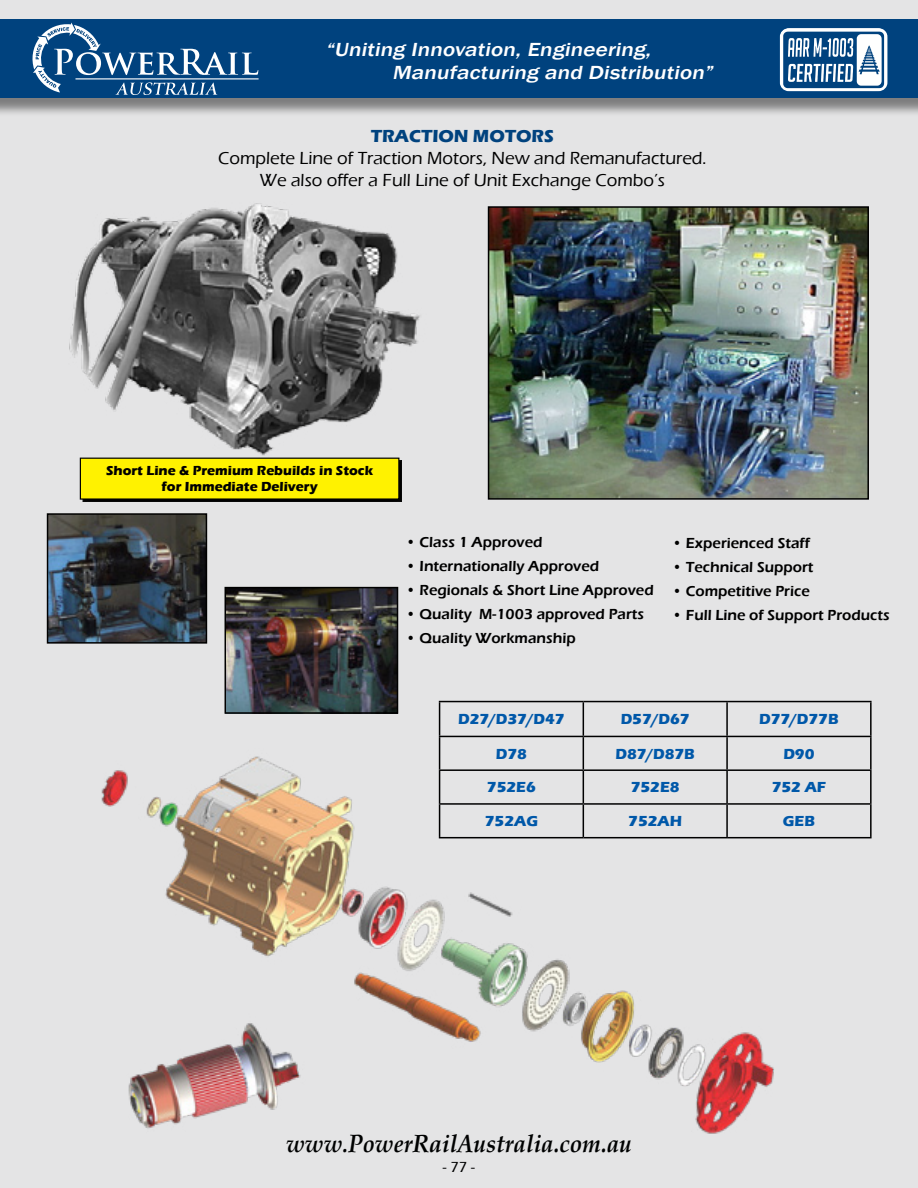
<style>
.page{position:relative;width:918px;height:1188px;background:#e4e4e5}
.page>*{position:absolute;margin:0;border:0;box-sizing:border-box;transform-origin:0 0}
.t1{font:italic 700 25.05px "HI Piilani";color:#000101;scale:.93 1}
.t2{font:italic 500 19.5px/23.4px "Franklin Gothic";color:#fff;scale:1.2 1}
.t3{font:500 18px/21.6px "Eras ITC";color:#000;text-align:center}
.t4{font:700 18px "Eras ITC";color:#00427e}
.t5{font:600 15px "Eras ITC";color:#000}
.t6{font:700 15px "Eras ITC";color:#0058a9}
.t7{font:500 15px "Eras ITC";color:#000}
.t8{font:700 13.5px/16.2px "Eras ITC";color:#000;text-align:center}
.s1{font-size:24.6px}
.s2{font-size:22.35px}
.s3{font-size:25.2px}
.s4{font-size:24.75px}
</style>
<div class="page">
<div style="left:0;top:22px;width:918px;height:94px;background:#000;opacity:.45"></div>
<div style="left:0;top:19px;width:918px;height:79px;background:#00427e"></div>
<svg style="left:780px;top:28px;width:108px;height:63px"></svg>
<svg style="left:32px;top:22px;width:226px;height:73px"></svg>
<hr style="left:75px;top:78px;width:184px;height:1px;background:#fff">
<img style="left:101px;top:749px;width:679px;height:385px">
<div style="left:83px;top:460px;width:319px;height:42px;background:#000"></div>
<div style="left:80px;top:458px;width:319px;height:41px;background:#fff200"></div>
<div style="left:80px;top:458px;width:319px;height:42px;border:1px solid #000"></div>
<img style="left:228px;top:590px;width:167px;height:121px">
<div style="left:225px;top:587px;width:173px;height:127px;border:2px solid #000"></div>
<img style="left:69px;top:203px;width:351px;height:261px">
<img style="left:491px;top:209px;width:375px;height:288px">
<div style="left:488px;top:206px;width:381px;height:294px;border:2px solid #000"></div>
<hr style="left:439px;top:701px;width:144px;height:1px;background:#000">
<hr style="left:439px;top:702px;width:1px;height:34px;background:#000">
<hr style="left:583px;top:701px;width:144px;height:1px;background:#000">
<hr style="left:583px;top:702px;width:1px;height:34px;background:#000">
<hr style="left:727px;top:701px;width:145px;height:1px;background:#000">
<hr style="left:726px;top:702px;width:2px;height:34px;background:#000">
<hr style="left:870px;top:702px;width:2px;height:34px;background:#000">
<hr style="left:439px;top:736px;width:144px;height:1px;background:#000">
<hr style="left:439px;top:737px;width:1px;height:32px;background:#000">
<hr style="left:583px;top:736px;width:144px;height:1px;background:#000">
<hr style="left:583px;top:737px;width:1px;height:32px;background:#000">
<hr style="left:727px;top:736px;width:145px;height:1px;background:#000">
<hr style="left:726px;top:737px;width:2px;height:32px;background:#000">
<hr style="left:870px;top:737px;width:2px;height:32px;background:#000">
<hr style="left:439px;top:769px;width:144px;height:2px;background:#000">
<hr style="left:439px;top:771px;width:1px;height:32px;background:#000">
<hr style="left:583px;top:769px;width:144px;height:2px;background:#000">
<hr style="left:583px;top:771px;width:1px;height:32px;background:#000">
<hr style="left:727px;top:769px;width:145px;height:2px;background:#000">
<hr style="left:726px;top:771px;width:2px;height:32px;background:#000">
<hr style="left:870px;top:771px;width:2px;height:32px;background:#000">
<hr style="left:439px;top:803px;width:144px;height:2px;background:#000">
<hr style="left:439px;top:805px;width:1px;height:32px;background:#000">
<hr style="left:583px;top:803px;width:144px;height:2px;background:#000">
<hr style="left:583px;top:805px;width:1px;height:32px;background:#000">
<hr style="left:727px;top:803px;width:145px;height:2px;background:#000">
<hr style="left:726px;top:805px;width:2px;height:32px;background:#000">
<hr style="left:870px;top:805px;width:2px;height:32px;background:#000">
<hr style="left:439px;top:837px;width:144px;height:1px;background:#000">
<hr style="left:583px;top:837px;width:144px;height:1px;background:#000">
<hr style="left:727px;top:837px;width:145px;height:1px;background:#000">
<img style="left:50px;top:516px;width:154px;height:125px">
<div style="left:47px;top:513px;width:160px;height:131px;border:2px solid #000"></div>
<h2 class="t2" style="left:392px;top:38px;width:272px;text-indent:-67px">“Uniting Innovation, Engineering,<br>Manufacturing and Distribution”</h2>
<p class="t4" style="left:371px;top:126px;width:185px">TRACTION MOTORS</p>
<p class="t3" style="left:218px;top:148px;width:490px">Complete Line of Traction Motors, New and Remanufactured.<br>We also offer a Full Line of Unit Exchange Combo’s</p>
<p class="t8" style="left:106px;top:463px;width:269px">Short Line &amp; Premium Rebuilds in Stock for Immediate Delivery</p>
<p class="t5" style="left:406px;top:534px;width:138px">• Class 1 Approved</p>
<p class="t5" style="left:406px;top:558px;width:195px">• Internationally Approved</p>
<p class="t5" style="left:406px;top:582px;width:249px">• Regionals &amp; Short Line Approved</p>
<p class="t5" style="left:406px;top:606px;width:240px">• Quality M-1003 approved Parts</p>
<p class="t5" style="left:406px;top:630px;width:171px">• Quality Workmanship</p>
<p class="t5" style="left:672px;top:535px;width:139px">• Experienced Staff</p>
<p class="t5" style="left:672px;top:559px;width:143px">• Technical Support</p>
<p class="t5" style="left:672px;top:583px;width:139px">• Competitive Price</p>
<p class="t5" style="left:672px;top:607px;width:219px">• Full Line of Support Products</p>
<p class="t6" style="left:458px;top:711px;width:108px">D27/D37/D47</p>
<p class="t6" style="left:621px;top:711px;width:70px">D57/D67</p>
<p class="t6" style="left:759px;top:711px;width:81px">D77/D77B</p>
<p class="t6" style="left:496px;top:745px;width:33px">D78</p>
<p class="t6" style="left:615px;top:745px;width:81px">D87/D87B</p>
<p class="t6" style="left:783px;top:745px;width:33px">D90</p>
<p class="t6" style="left:487px;top:779px;width:50px">752E6</p>
<p class="t6" style="left:631px;top:779px;width:50px">752E8</p>
<p class="t6" style="left:772px;top:779px;width:56px">752 AF</p>
<p class="t6" style="left:485px;top:812px;width:55px">752AG</p>
<p class="t6" style="left:628px;top:812px;width:55px">752AH</p>
<p class="t6" style="left:783px;top:812px;width:34px">GEB</p>
<h1 class="t1" style="left:286px;top:1129px;width:373px"><span class="s1">www</span><span class="s2">.</span><span class="s3">P</span><span class="s4">ower</span>RailAustralia.com.au</h1>
<p class="t7" style="left:443px;top:1159px;width:34px">- 77 -</p>
</div>
